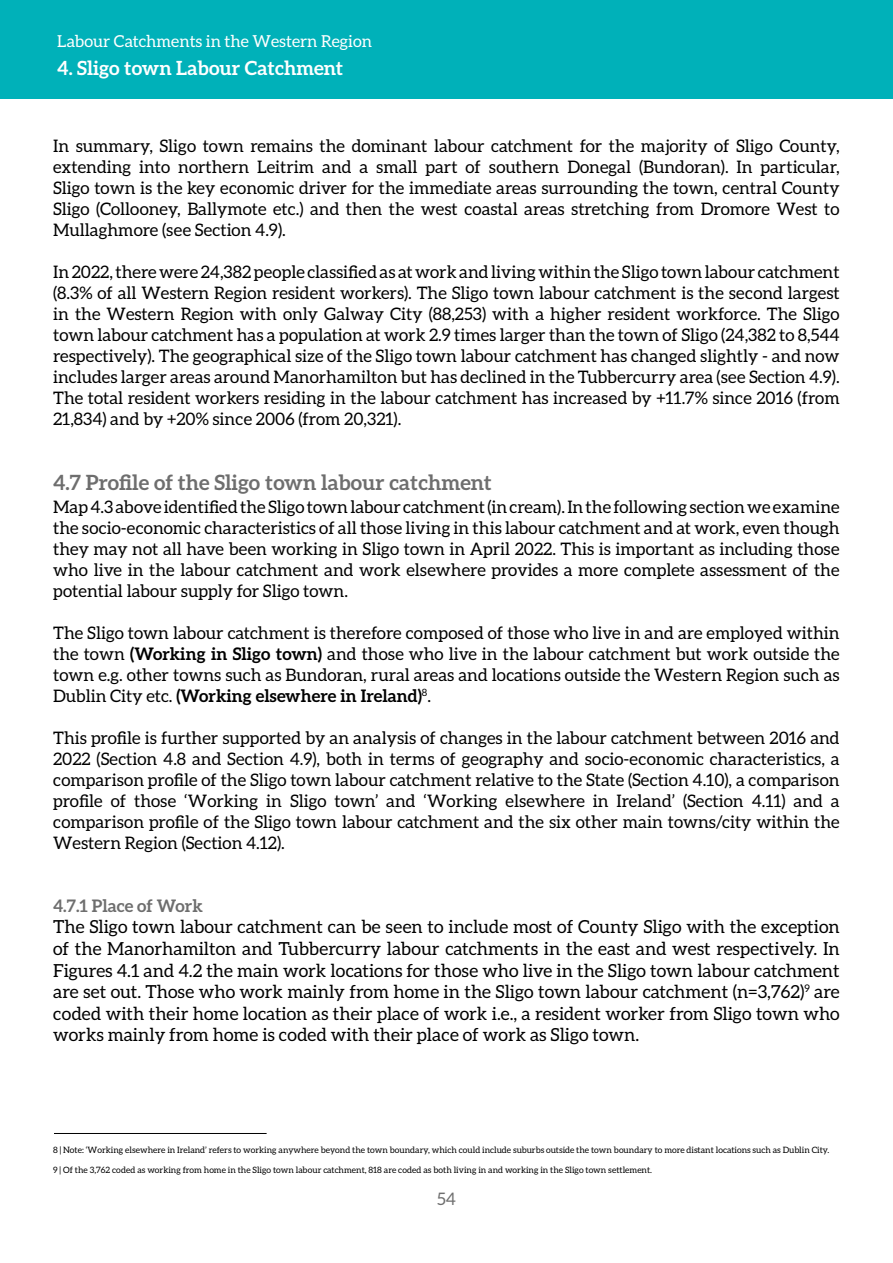
<style>
.page{position:relative;width:893px;height:1263px;background:#fff}
.page>*{position:absolute;margin:0;border:0;box-sizing:border-box;transform-origin:0 0}
.t1{font:700 21px "Aleo";color:#6e6e6e}
.t2{font:700 19.5px "Aleo";color:#fff}
.t3{font:18px/21.6px "Aleo";color:#000;text-align:justify}
.t4{font:17.25px/21px "Aleo";color:#000;text-align:justify}
.t5{font:700 17.25px "Aleo";color:#6e6e6e}
.t6{font:17.25px "Aleo";color:#6e6e6e}
.t7{font:16.5px "Aleo";color:#fff}
.t8{font:8.7px "Aleo";color:#000}
.s1{font-weight:700}
</style>
<div class="page">
<div style="left:0;top:0;width:893px;height:99px;background:#00b1b9"></div>
<hr style="left:54px;top:1133px;width:213px;height:1px;background:#000">
<p class="t7" style="left:57px;top:32px;width:316px">Labour Catchments in the Western Region</p>
<p class="t2" style="left:57px;top:57px;width:287px">4. Sligo town Labour Catchment</p>
<p class="t4" style="left:53px;top:135px;width:788px">In summary, Sligo town remains the dominant labour catchment for the majority of Sligo County, extending into northern Leitrim and a small part of southern Donegal (Bundoran). In particular, Sligo town is the key economic driver for the immediate areas surrounding the town, central County Sligo (Collooney, Ballymote etc.) and then the west coastal areas stretching from Dromore West to Mullaghmore (see Section 4.9).</p>
<p class="t4" style="left:53px;top:261px;width:788px">In 2022, there were 24,382 people classified as at work and living within the Sligo town labour catchment (8.3% of all Western Region resident workers). The Sligo town labour catchment is the second largest in the Western Region with only Galway City (88,253) with a higher resident workforce. The Sligo town labour catchment has a population at work 2.9 times larger than the town of Sligo (24,382 to 8,544 respectively). The geographical size of the Sligo town labour catchment has changed slightly - and now includes larger areas around Manorhamilton but has declined in the Tubbercurry area (see Section 4.9).<br>The total resident workers residing in the labour catchment has increased by +11.7% since 2016 (from 21,834) and by +20% since 2006 (from 20,321).</p>
<p class="t1" style="left:53px;top:470px;width:440px">4.7 Profile of the Sligo town labour catchment</p>
<p class="t4" style="left:53px;top:496px;width:788px">Map 4.3 above identified the Sligo town labour catchment (in cream). In the following section we examine the socio-economic characteristics of all those living in this labour catchment and at work, even though they may not all have been working in Sligo town in April 2022. This is important as including those who live in the labour catchment and work elsewhere provides a more complete assessment of the potential labour supply for Sligo town.</p>
<p class="t4" style="left:53px;top:622px;width:788px">The Sligo town labour catchment is therefore composed of those who live in and are employed within the town <span class="s1">(Working in Sligo town)</span> and those who live in the labour catchment but work outside the town e.g. other towns such as Bundoran, rural areas and locations outside the Western Region such as Dublin City etc. <span class="s1">(Working elsewhere in Ireland)</span><sup>8</sup>.</p>
<p class="t4" style="left:53px;top:727px;width:788px">This profile is further supported by an analysis of changes in the labour catchment between 2016 and 2022 (Section 4.8 and Section 4.9), both in terms of geography and socio-economic characteristics, a comparison profile of the Sligo town labour catchment relative to the State (Section 4.10), a comparison profile of those ‘Working in Sligo town’ and ‘Working elsewhere in Ireland’ (Section 4.11) and a comparison profile of the Sligo town labour catchment and the six other main towns/city within the Western Region (Section 4.12).</p>
<p class="t5" style="left:53px;top:895px;width:151px">4.7.1 Place of Work</p>
<p class="t3" style="left:53px;top:916px;width:788px">The Sligo town labour catchment can be seen to include most of County Sligo with the exception of the Manorhamilton and Tubbercurry labour catchments in the east and west respectively. In Figures 4.1 and 4.2 the main work locations for those who live in the Sligo town labour catchment are set out. Those who work mainly from home in the Sligo town labour catchment (n=3,762)<sup>9</sup> are coded with their home location as their place of work i.e., a resident worker from Sligo town who works mainly from home is coded with their place of work as Sligo town.</p>
<p class="t8" style="left:53px;top:1145px;width:778px">8 | Note: ‘Working elsewhere in Ireland’ refers to working anywhere beyond the town boundary, which could include suburbs outside the town boundary to more distant locations such as Dublin City.</p>
<p class="t8" style="left:53px;top:1165px;width:600px">9 | Of the 3,762 coded as working from home in the Sligo town labour catchment, 818 are coded as both living in and working in the Sligo town settlement.</p>
<p class="t6" style="left:437px;top:1189px;width:20px">54</p>
</div>
